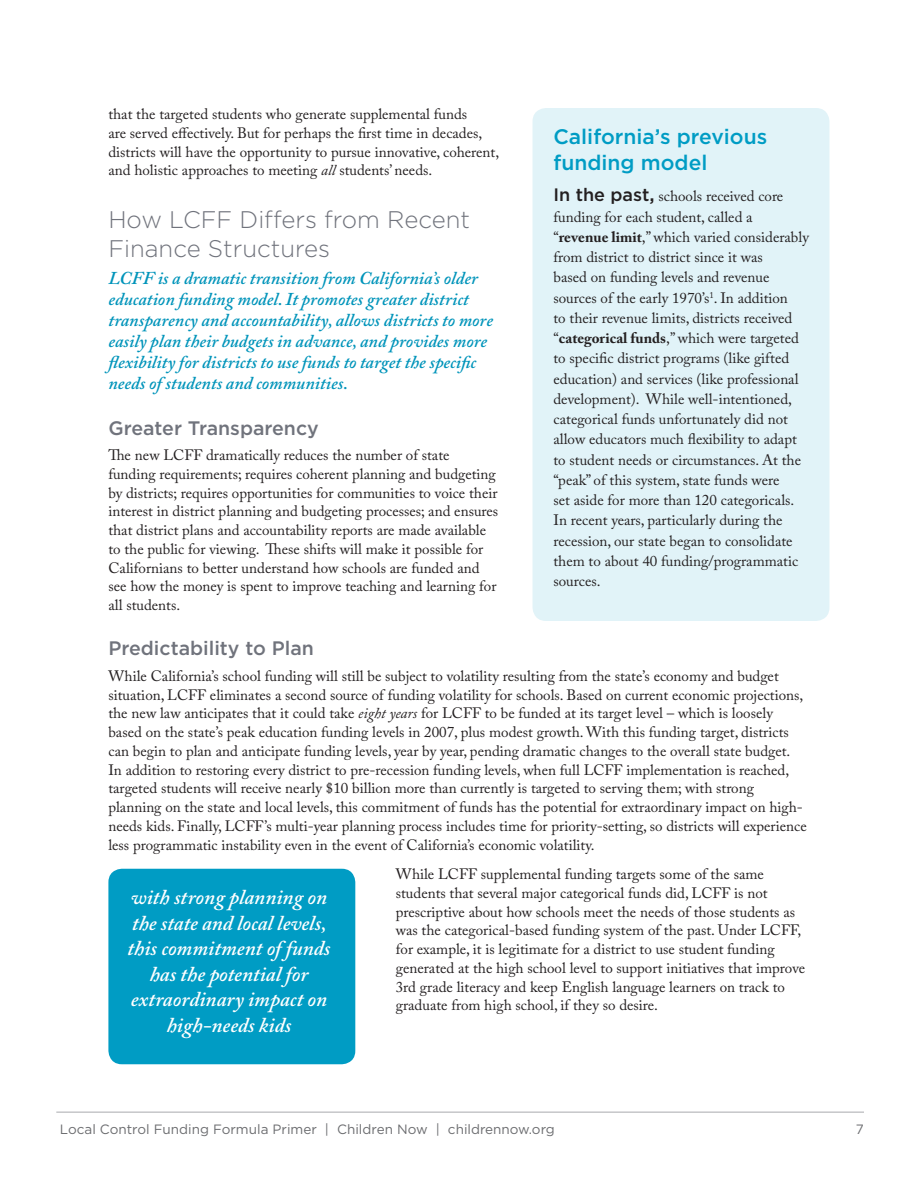
<style>
.page{position:relative;width:918px;height:1188px;background:#fff}
.page>*{position:absolute;margin:0;border:0;box-sizing:border-box;transform-origin:0 0}
.header_style{font:300 24px/28.5px "Gotham";color:#70737c}
.Paragraph_Style_1{font:italic 600 21px/25.5px "Adobe Caslon Pro";color:#fff;text-align:center}
.Paragraph_Style_1-2{font:500 21px/25.5px "Gotham";color:#009cc4}
.header_style-2{font:500 19.5px "Gotham";color:#70737c}
.Paragraph_Style_1-3{font:italic 600 18px/21px "Adobe Caslon Pro";color:#0094ba}
.Paragraph_Style_1-4{font:15px/18.8px "Adobe Caslon Pro";color:#231f20}
.t1{font:13.5px "Gotham";color:#6c6d70}
.s1{font-style:italic}
.s2{font-family:"Gotham";font-weight:500;font-size:18px}
.s3{font-family:"Gotham";font-weight:500;font-size:19.5px}
.s4{font-weight:700}
</style>
<div class="page">
<hr style="left:56px;top:1112px;width:808px;height:1px;background:#a8a9ad">
<div style="left:532px;top:108px;width:298px;height:513px;background:#e1f3f8;border-radius:14px"></div>
<div style="left:108px;top:869px;width:247px;height:195px;background:#009cc4;border-radius:14px"></div>
<p class="Paragraph_Style_1-4" style="left:108px;top:104px;width:392px">that the targeted students who generate supplemental funds<br>are served effectively. But for perhaps the first time in decades, districts will have the opportunity to pursue innovative, coherent, and holistic approaches to meeting <span class="s1">all</span> students’ needs.</p>
<p class="header_style" style="left:108px;top:205px;width:363px">How LCFF Differs from Recent<br>Finance Structures</p>
<p class="Paragraph_Style_1-3" style="left:108px;top:268px;width:386px">LCFF is a dramatic transition from California’s older education funding model. It promotes greater district transparency and accountability, allows districts to more easily plan their budgets in advance, and provides more flexibility for districts to use funds to target the specific needs of students and communities.</p>
<p class="header_style-2" style="left:108px;top:417px;width:212px">Greater Transparency</p>
<p class="Paragraph_Style_1-4" style="left:108px;top:446px;width:391px">The new LCFF dramatically reduces the number of state funding requirements; requires coherent planning and budgeting by districts; requires opportunities for communities to voice their interest in district planning and budgeting processes; and ensures that district plans and accountability reports are made available to the public for viewing. These shifts will make it possible for Californians to better understand how schools are funded and see how the money is spent to improve teaching and learning for all students.</p>
<p class="header_style-2" style="left:108px;top:637px;width:207px">Predictability to Plan</p>
<p class="Paragraph_Style_1-4" style="left:108px;top:666px;width:700px">While California’s school funding will still be subject to volatility resulting from the state’s economy and budget situation, LCFF eliminates a second source of funding volatility for schools. Based on current economic projections, the new law anticipates that it could take <span class="s1">eight years</span> for LCFF to be funded at its target level – which is loosely based on the state’s peak education funding levels in 2007, plus modest growth. With this funding target, districts can begin to plan and anticipate funding levels, year by year, pending dramatic changes to the overall state budget.<br>In addition to restoring every district to pre-recession funding levels, when full LCFF implementation is reached, targeted students will receive nearly $10 billion more than currently is targeted to serving them; with strong planning on the state and local levels, this commitment of funds has the potential for extraordinary impact on high&shy;needs kids. Finally, LCFF’s multi-year planning process includes time for priority-setting, so districts will experience less programmatic instability even in the event of California’s economic volatility.</p>
<p class="Paragraph_Style_1-4" style="left:396px;top:865px;width:411px">While LCFF supplemental funding targets some of the same students that several major categorical funds did, LCFF is not prescriptive about how schools meet the needs of those students as was the categorical-based funding system of the past. Under LCFF, for example, it is legitimate for a district to use student funding generated at the high school level to support initiatives that improve 3rd grade literacy and keep English language learners on track to graduate from high school, if they so desire.</p>
<p class="Paragraph_Style_1-2" style="left:554px;top:123px;width:215px">California’s previous funding model</p>
<p class="Paragraph_Style_1-4" style="left:554px;top:186px;width:257px;line-height:20.2px"><span class="s2">In the past</span><span class="s3">,</span> schools received core funding for each student, called a “<span class="s4">revenue limit</span>,” which varied considerably from district to district since it was<br>based on funding levels and revenue sources of the early 1970’s<sup>1</sup>. In addition<br>to their revenue limits, districts received “<span class="s4">categorical funds</span>,” which were targeted to specific district programs (like gifted education) and services (like professional development). While well-intentioned, categorical funds unfortunately did not allow educators much flexibility to adapt to student needs or circumstances. At the “peak” of this system, state funds were<br>set aside for more than 120 categoricals.<br>In recent years, particularly during the recession, our state began to consolidate them to about 40 funding/programmatic sources.</p>
<p class="Paragraph_Style_1" style="left:128px;top:884px;width:204px">with strong planning on the state and local levels, this commitment of funds has the potential for extraordinary impact on high-needs kids</p>
<p class="t1" style="left:60px;top:1122px;width:496px">Local Control Funding Formula Primer | Children Now | childrennow.org</p>
<p class="t1" style="left:856px;top:1122px;width:10px">7</p>
</div>
